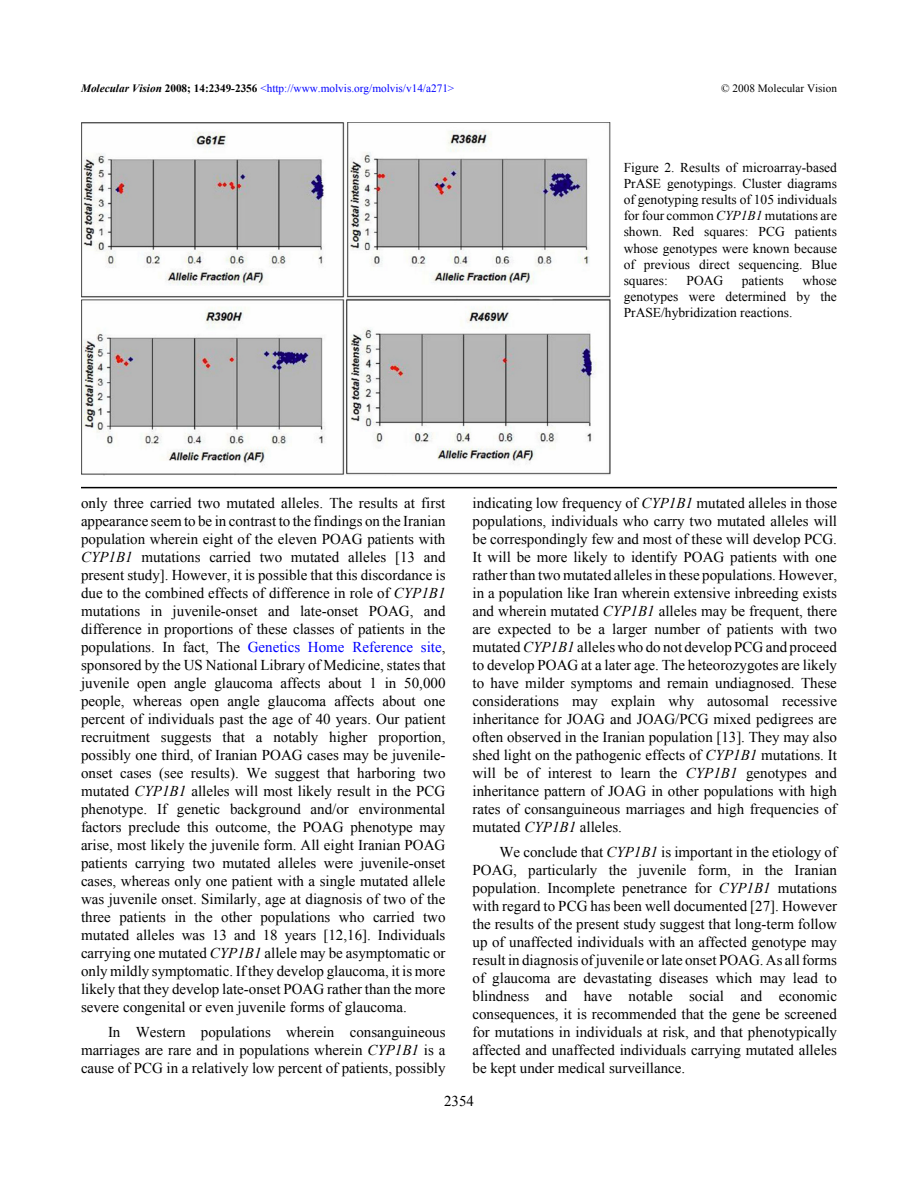
<style>
.page{position:relative;width:918px;height:1188px;background:#fff}
.page>*{position:absolute;margin:0;border:0;box-sizing:border-box;transform-origin:0 0}
.t1{font:15px/18px "Times New Roman";color:#000;text-align:justify}
.t2{font:13.5px/16.2px "Times New Roman";color:#000;text-align:justify}
.t3{font:11.25px "Times New Roman";color:#00f}
.t4{font:11.25px "Times New Roman";color:#000}
.s1{font-weight:700;font-style:italic;color:#000}
.s2{font-weight:700;color:#000}
.s3{font-style:italic}
.s4{color:#00f}
</style>
<div class="page">
<img style="left:81px;top:123px;width:529px;height:353px">
<hr style="left:81px;top:487px;width:756px;height:1px;background:#000">
<p class="t3" style="left:81px;top:82px;width:375px"><span class="s1">Molecular Vision</span> <span class="s2">2008; 14:2349-2356</span> &lt;http://www.molvis.org/molvis/v14/a271&gt;</p>
<p class="t4" style="left:721px;top:82px;width:117px">© 2008 Molecular Vision</p>
<p class="t2" style="left:624px;top:159px;width:215px">Figure 2. Results of microarray-based PrASE genotypings. Cluster diagrams of genotyping results of 105 individuals for four common <span class="s3">CYP1B1</span> mutations are shown. Red squares: PCG patients whose genotypes were known because of previous direct sequencing. Blue squares:</p>
<p class="t2" style="left:624px;top:272px;width:215px;text-indent:179px">whose genotypes were determined by the PrASE/hybridization reactions.</p>
<p class="t2" style="left:687px;top:272px;width:38px">POAG</p>
<p class="t2" style="left:742px;top:272px;width:43px">patients</p>
<p class="t1" style="left:81px;top:494px;width:366px">only three carried two mutated alleles. The results at first appearance seem to be in contrast to the findings on the Iranian population wherein eight of the eleven POAG patients with <span class="s3">CYP1B1</span> mutations carried two mutated alleles [13 and present study]. However, it is possible that this discordance is due to the combined effects of difference in role of <span class="s3">CYP1B1 </span>mutations in juvenile-onset and late-onset POAG, and difference in proportions of these classes of patients in the populations. In fact, The <span class="s4">Genetics Home Reference site</span>, sponsored by the US National Library of Medicine, states that juvenile open angle glaucoma affects about 1 in 50,000 people, whereas open angle glaucoma affects about one percent of individuals past the age of 40 years. Our patient recruitment suggests that a notably higher proportion, possibly one third, of Iranian POAG cases may be juvenile&shy;onset cases (see results). We suggest that harboring two mutated <span class="s3">CYP1B1</span> alleles will most likely result in the PCG phenotype. If genetic background and/or environmental factors preclude this outcome, the POAG phenotype may arise, most likely the juvenile form. All eight Iranian POAG patients carrying two mutated alleles were juvenile-onset cases, whereas only one patient with a single mutated allele was juvenile onset. Similarly, age at diagnosis of two of the three patients in the other populations who carried two mutated alleles was 13 and 18 years [12,16]. Individuals carrying one mutated <span class="s3">CYP1B1</span> allele may be asymptomatic or only mildly symptomatic. If they develop glaucoma, it is more likely that they develop late-onset POAG rather than the more severe congenital or even juvenile forms of glaucoma.</p>
<p class="t1" style="left:81px;top:1023px;width:366px;text-indent:27px">In Western populations wherein consanguineous marriages are rare and in populations wherein <span class="s3">CYP1B1</span> is a cause of PCG in a relatively low percent of patients, possibly</p>
<p class="t1" style="left:472px;top:494px;width:366px">indicating low frequency of <span class="s3">CYP1B1</span> mutated alleles in those populations, individuals who carry two mutated alleles will be correspondingly few and most of these will develop PCG.<br>It will be more likely to identify POAG patients with one rather than two mutated alleles in these populations. However, in a population like Iran wherein extensive inbreeding exists and wherein mutated <span class="s3">CYP1B1</span> alleles may be frequent, there are expected to be a larger number of patients with two mutated <span class="s3">CYP1B1</span> alleles who do not develop PCG and proceed to develop POAG at a later age. The heteorozygotes are likely to have milder symptoms and remain undiagnosed. These considerations may explain why autosomal recessive inheritance for JOAG and JOAG/PCG mixed pedigrees are often observed in the Iranian population [13]. They may also shed light on the pathogenic effects of <span class="s3">CYP1B1</span> mutations. It will be of interest to learn the <span class="s3">CYP1B1</span> genotypes and inheritance pattern of JOAG in other populations with high rates of consanguineous marriages and high frequencies of mutated <span class="s3">CYP1B1</span> alleles.</p>
<p class="t1" style="left:472px;top:843px;width:366px;text-indent:27px">We conclude that <span class="s3">CYP1B1</span> is important in the etiology of POAG, particularly the juvenile form, in the Iranian population. Incomplete penetrance for <span class="s3">CYP1B1</span> mutations with regard to PCG has been well documented [27]. However the results of the present study suggest that long-term follow up of unaffected individuals with an affected genotype may result in diagnosis of juvenile or late onset POAG. As all forms of glaucoma are devastating diseases which may lead to blindness and have notable social and economic consequences, it is recommended that the gene be screened for mutations in individuals at risk, and that phenotypically affected and unaffected individuals carrying mutated alleles be kept under medical surveillance.</p>
<p class="t1" style="left:444px;top:1092px;width:31px">2354</p>
</div>
